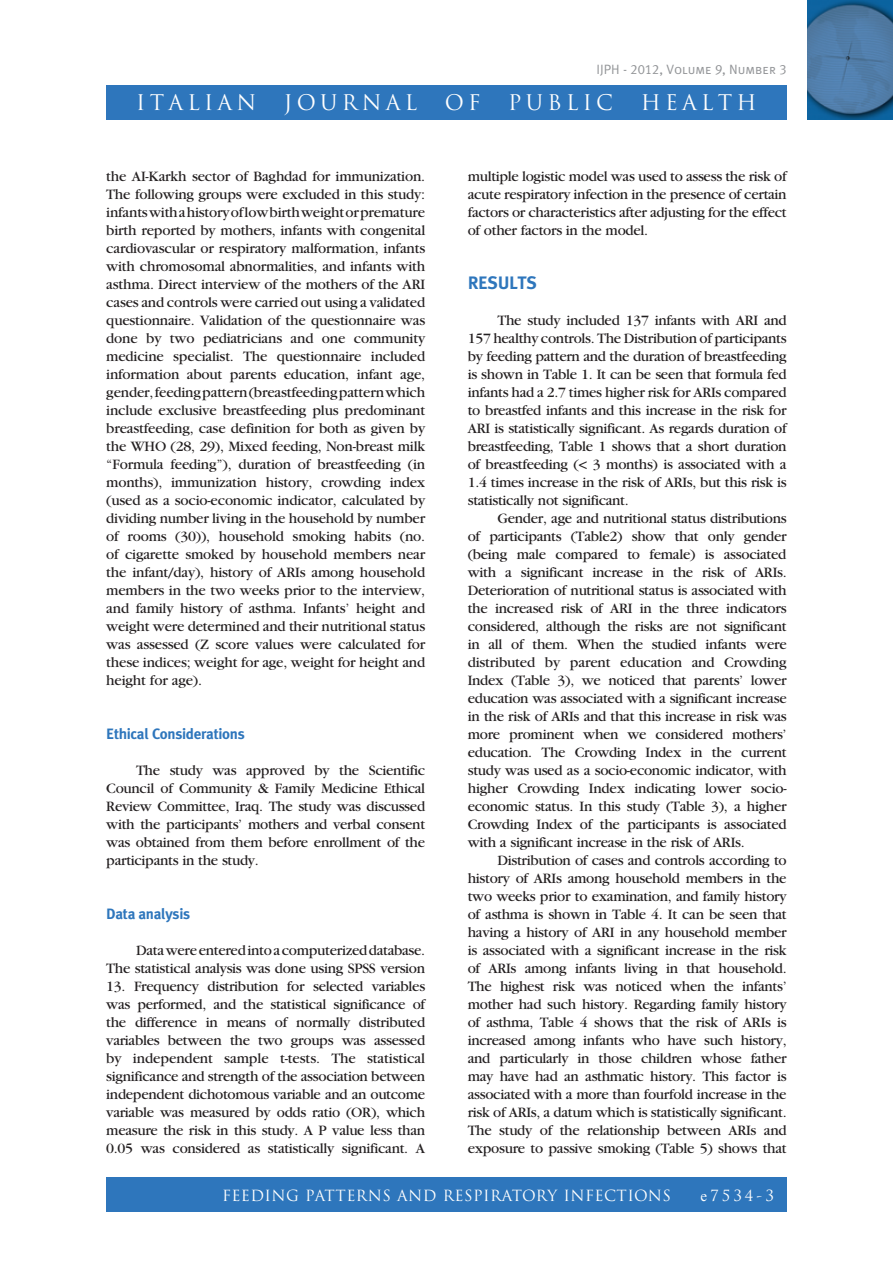
<style>
.page{position:relative;width:893px;height:1263px;background:#fff}
.page>*{position:absolute;margin:0;border:0;box-sizing:border-box;transform-origin:0 0}
.t1{font:21px "Trajan Pro";letter-spacing:.2em;color:#fff}
.t2{font:700 18px "Meta Plus";color:#2e76bc}
.t3{font:15px/18px "Garamond";letter-spacing:-.02em;color:#231f20;text-align:justify}
.t4{font:15px "Trajan Pro";letter-spacing:.115em;color:#fff}
.t5{font:700 15px "Meta Plus";letter-spacing:-.02em;color:#2e76bc}
.t6{font:13.5px "Meta Plus Normal Caps";color:#939598}
.s1{font-family:"Times New Roman"}
</style>
<div class="page">
<div style="left:106px;top:85px;width:681px;height:34px;background:#2e76bc"></div>
<div style="left:106px;top:1178px;width:681px;height:34px;background:#2e76bc"></div>
<img style="left:808px;top:0;width:85px;height:119px">
<p class="t6" style="left:597px;top:62px;width:191px">IJPH - 2012, Volume 9, Number 3</p>
<h1 class="t1" style="left:136px;top:89px;width:121px">ITALIAN</h1>
<h1 class="t1" style="left:284px;top:89px;width:135px">JOURNAL</h1>
<h1 class="t1" style="left:445px;top:89px;width:37px">OF</h1>
<h1 class="t1" style="left:508px;top:89px;width:106px">PUBLIC</h1>
<h1 class="t1" style="left:641px;top:89px;width:117px">HEALTH</h1>
<p class="t3" style="left:106px;top:167px;width:320px">the AI-Karkh sector of Baghdad for immunization.<br>The following groups were excluded in this study: infants with a history of low birth weight or premature birth reported by mothers, infants with congenital cardiovascular or respiratory malformation, infants with chromosomal abnormalities, and infants with asthma. Direct interview of the mothers of the ARI cases and controls were carried out using a validated questionnaire. Validation of the questionnaire was done by two pediatricians and one community medicine specialist. The questionnaire included information about parents education, infant age, gender, feeding pattern (breastfeeding patternwhich include exclusive breastfeeding plus predominant breastfeeding, case definition for both as given by the WHO (28, 29), Mixed feeding, Non-breast milk “Formula feeding”), duration of breastfeeding (in months), immunization history, crowding index (used as a socio-economic indicator, calculated by dividing number living in the household by number of rooms (30)), household smoking habits (no. of cigarette smoked by household members near the infant/day), history of ARIs among household members in the two weeks prior to the interview, and family history of asthma. Infants’ height and weight were determined and their nutritional status was assessed (Z score values were calculated for these indices; weight for age, weight for height and height for age).</p>
<p class="t5" style="left:106px;top:725px;width:140px">Ethical Considerations</p>
<p class="t3" style="left:106px;top:761px;width:320px;text-indent:30px">The study was approved by the Scientific Council of Community &amp; Family Medicine Ethical Review Committee, Iraq. The study was discussed with the participants’ mothers and verbal consent was obtained from them before enrollment of the participants in the study.</p>
<p class="t5" style="left:106px;top:905px;width:86px">Data analysis</p>
<p class="t3" style="left:106px;top:941px;width:320px;text-align:right">Data were entered into a computerized database.<br>The statistical analysis was done using SPSS version</p>
<p class="t3" style="left:106px;top:977px;width:320px">13. Frequency distribution for selected variables was performed, and the statistical significance of the difference in means of normally distributed variables between the two groups was assessed by independent sample t-tests. The statistical significance and strength of the association between independent dichotomous variable and an outcome variable was measured by odds ratio (OR), which measure the risk in this study. A P value less than 0.05 was considered as statistically significant. A</p>
<p class="t3" style="left:468px;top:167px;width:320px">multiple logistic model was used to assess the risk of acute respiratory infection in the presence of certain factors or characteristics after adjusting for the effect of other factors in the model.</p>
<p class="t2" style="left:468px;top:272px;width:71px">Results</p>
<p class="t3" style="left:468px;top:311px;width:320px;text-indent:30px">The study included 137 infants with ARI and 157 healthy controls. The Distribution of participants by feeding pattern and the duration of breastfeeding is shown in Table 1. It can be seen that formula fed infants had a 2.7 times higher risk for ARIs compared to breastfed infants and this increase in the risk for ARI is statistically significant. As regards duration of breastfeeding, Table 1 shows that a short duration of breastfeeding (&lt; 3 months) is associated with a 1.4 times increase in the risk of ARIs, but this risk is statistically not significant.</p>
<p class="t3" style="left:468px;top:509px;width:320px;text-indent:30px">Gender, age and nutritional status distributions of participants (Table2) show that only gender (being male compared to female) is associated with a significant increase in the risk of ARIs.<br>Deterioration of nutritional status is associated with the increased risk of ARI in the three indicators considered, although the risks are not significant in all of them. When the studied infants were distributed by parent education and Crowding Index (Table 3), we noticed that parents’ lower education was associated with a significant increase in the risk of ARIs and that this increase in risk was more prominent when we considered mothers’ education. The Crowding Index in the current study was used as a socio-economic indicator, with higher Crowding Index indicating lower socio&shy;economic status. In this study (Table 3), a higher Crowding Index of the participants is associated with a significant increase in the risk of ARIs.</p>
<p class="t3" style="left:468px;top:851px;width:320px;text-indent:30px">Distribution of cases and controls according to history of ARIs among household members in the two weeks prior to examination, and family history of asthma is shown in Table 4. It can be seen that having a history of ARI in any household member is associated with a significant increase in the risk of ARIs among infants living in that household.<br>The highest risk was noticed when the infants’ mother had such history. Regarding family history of asthma, Table 4 shows that the risk of ARIs is increased among infants who have such history, and particularly in those children whose father may have had an asthmatic history. This factor is associated with a more than fourfold increase in the risk of ARIs, a datum which is statistically significant.<br>The study of the relationship between ARIs and exposure to passive smoking (Table 5) shows that</p>
<p class="t4" style="left:701px;top:1185px;width:75px"><span class="s1">e</span>7534-3</p>
<p class="t4" style="left:222px;top:1185px;width:95px">FEEDING PATTERN</p>
<p class="t4" style="left:382px;top:1185px;width:103px">S AND RESPIRATOR</p>
<p class="t4" style="left:547px;top:1185px;width:28px">Y INFECTION</p>
<p class="t4" style="left:662px;top:1185px;width:10px">S</p>
</div>
